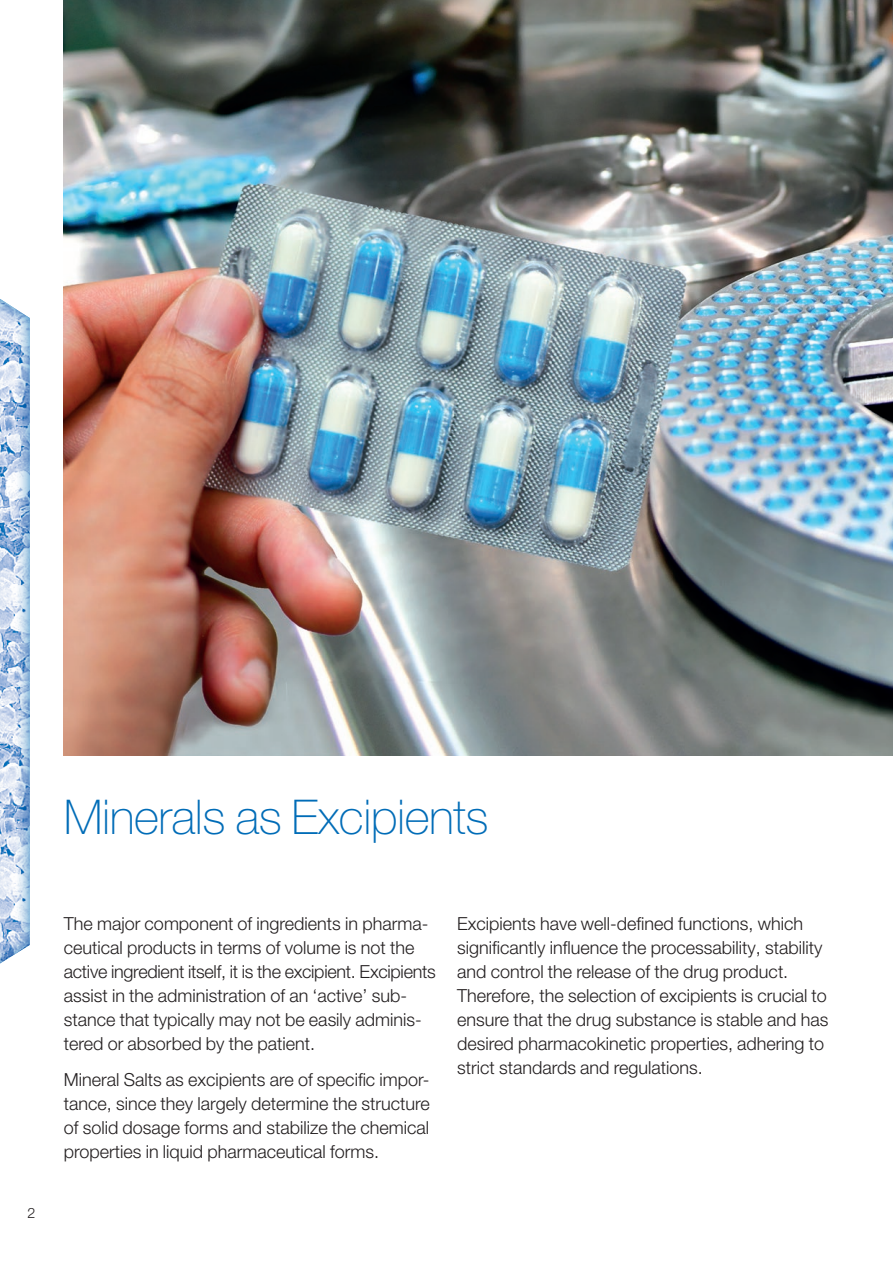
<style>
.page{position:relative;width:893px;height:1263px;background:#fff}
.page>*{position:absolute;margin:0;border:0;box-sizing:border-box;transform-origin:0 0}
.t1{font:100 48px "Helvetica Neue LT Pro";letter-spacing:-.01em;color:#006cb7}
.t2{font:300 18px/24px "Helvetica Neue LT Pro";color:#231f20}
.t3{font:300 14.25px "Helvetica Neue LT Pro";color:#231f20}
</style>
<div class="page">
<svg style="left:0;top:299px;width:30px;height:665px;background:#b5cbe5"></svg>
<img style="left:64px;top:0;width:829px;height:756px">
<h1 class="t1" style="left:64px;top:788px;width:426px">Minerals as Excipients</h1>
<p class="t3" style="left:28px;top:1204px;width:9px">2</p>
<p class="t2" style="left:64px;top:911px;width:374px">The major component of ingredients in pharma&shy;ceutical products in terms of volume is not the active ingredient itself, it is the excipient. Excipients assist in the administration of an ‘active’ sub&shy;stance that typically may not be easily adminis&shy;tered or absorbed by the patient.</p>
<p class="t2" style="left:64px;top:1067px;width:367px;text-align:justify">Mineral Salts as excipients are of specific impor&shy;tance, since they largely determine the structure of solid dosage forms and stabilize the chemical properties in liquid pharmaceutical forms.</p>
<p class="t2" style="left:457px;top:911px;width:373px">Excipients have well-defined functions, which significantly influence the processability, stability and control the release of the drug product.<br>Therefore, the selection of excipients is crucial to ensure that the drug substance is stable and has desired pharmacokinetic properties, adhering to strict standards and regulations.</p>
</div>
